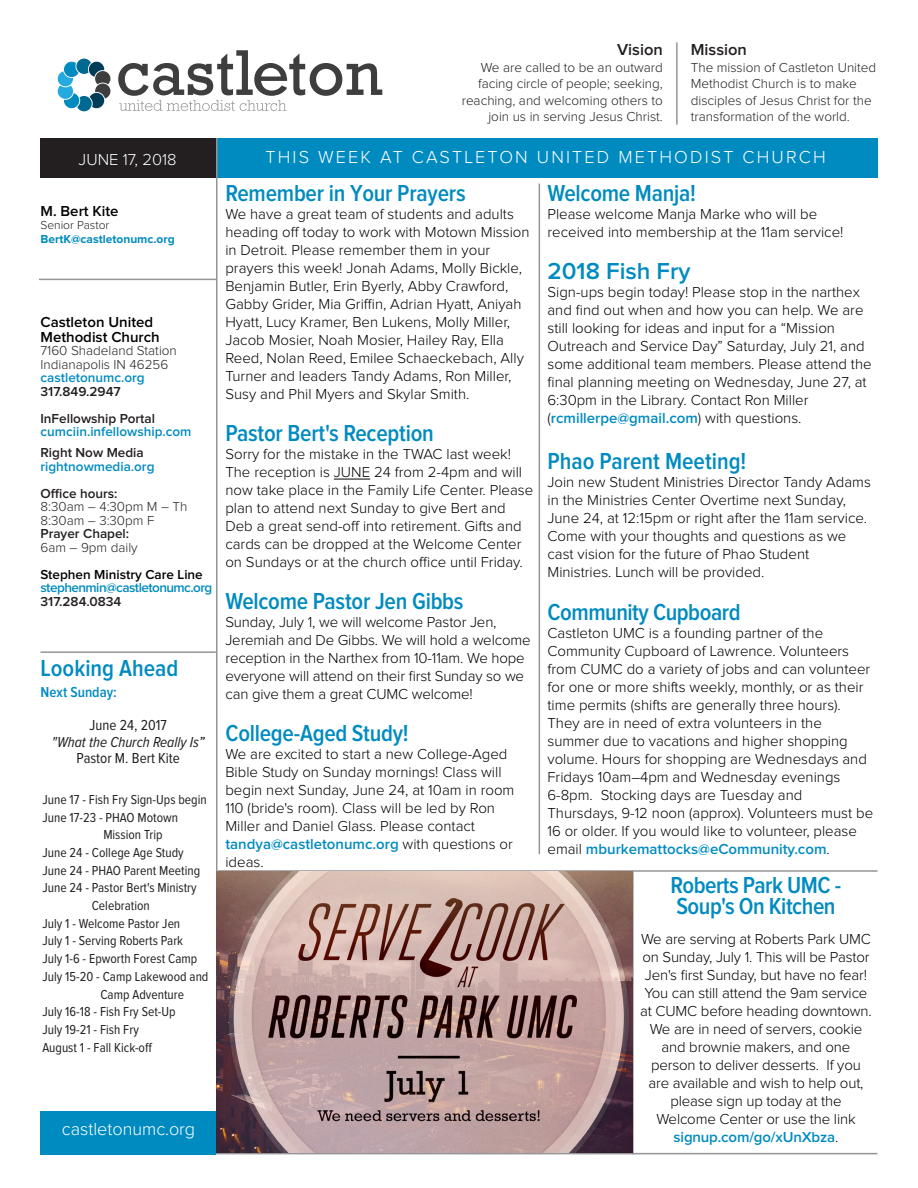
<style>
.page{position:relative;width:918px;height:1188px;background:#fff}
.page>*{position:absolute;margin:0;border:0;box-sizing:border-box;transform-origin:0 0}
.t1{font:600 24px "Proxima Nova Cond";letter-spacing:-.01em;color:#008bc0}
.t2{font:600 24px "Proxima Nova";color:#008bc0}
.t3{font:300 18px "Proxima Nova";letter-spacing:.12em;color:#fff}
.t4{font:300 18px "Proxima Nova";color:#fff}
.t5{font:600 16.5px "Proxima Nova";color:#231f20}
.t6{font:300 16.5px "Proxima Nova";color:#fff}
.t7{font:300 15px/18px "Proxima Nova";color:#000}
.t8{font:600 15px "Proxima Nova";color:#000}
.t9{font:15px "Proxima Nova Cond";color:#231f20}
.t10{font:italic 15px "Proxima Nova Cond";color:#231f20}
.t11{font:600 15px "Proxima Nova";letter-spacing:-.01em;color:#008bc0}
.t12{font:600 15px "Proxima Nova Cond";color:#008bc0}
.t13{font:13.5px "Proxima Nova Cond";color:#231f20}
.t14{font:300 13.5px/16.5px "Proxima Nova";color:#231f20;text-align:right}
.t15{font:600 13.5px "Proxima Nova";color:#231f20}
.t16{font:600 13.5px "Proxima Nova";color:#008bc0}
.t17{font:600 13.5px/13.5px "Proxima Nova";letter-spacing:-.04em;color:#008bc0}
.t18{font:600 13.5px "Proxima Nova";color:#000}
.t19{font:700 12px "Proxima Nova";color:#008bc0}
.t20{font:300 12px "Proxima Nova";color:#231f20}
.s1{color:#231f20}
.s2{color:#000}
.s3{font-weight:600;color:#008bc0}
.s4{font-weight:300;color:#000}
</style>
<div class="page">
<div style="left:216px;top:138px;width:662px;height:40px;background:#008bc0"></div>
<div style="left:40px;top:138px;width:176px;height:40px;background:#231f20"></div>
<hr style="left:39px;top:279px;width:177px;height:1px;background:#939598">
<div style="left:40px;top:1111px;width:176px;height:43px;background:#008bc0"></div>
<hr style="left:216px;top:138px;width:2px;height:1016px;background:#939598">
<hr style="left:40px;top:651px;width:176px;height:2px;background:#939598">
<hr style="left:539px;top:184px;width:1px;height:670px;background:#939598">
<svg style="left:118px;top:50px;width:264px;height:61px"></svg>
<svg style="left:58px;top:59px;width:52px;height:52px"></svg>
<hr style="left:334px;top:479px;width:36px;height:1px;background:#000">
<hr style="left:217px;top:1153px;width:661px;height:1px;background:#939598">
<hr style="left:218px;top:870px;width:660px;height:2px;background:#939598">
<hr style="left:676px;top:42px;width:2px;height:83px;background:#939598">
<hr style="left:632px;top:872px;width:2px;height:282px;background:#939598">
<img style="left:216px;top:872px;width:416px;height:281px">
<p class="t6" style="left:79px;top:152px;width:99px">JUNE 17, 2018</p>
<p class="t8" style="left:40px;top:204px;width:80px">M. Bert Kite</p>
<p class="t20" style="left:40px;top:220px;width:70px">Senior Pastor</p>
<p class="t19" style="left:40px;top:233px;width:136px">BertK@castletonumc.org</p>
<p class="t8" style="left:40px;top:315px;width:114px">Castleton United</p>
<p class="t8" style="left:40px;top:330px;width:121px">Methodist Church</p>
<p class="t14" style="left:40px;top:343px;width:138px">7160 Shadeland Station</p>
<p class="t14" style="left:40px;top:356px;width:129px">Indianapolis IN 46256</p>
<p class="t16" style="left:40px;top:371px;width:106px">castletonumc.org</p>
<p class="t15" style="left:40px;top:385px;width:82px">317.849.2947</p>
<p class="t15" style="left:40px;top:412px;width:116px">InFellowship Portal</p>
<p class="t16" style="left:40px;top:425px;width:152px">cumciin.infellowship.com</p>
<p class="t15" style="left:40px;top:446px;width:105px">Right Now Media</p>
<p class="t16" style="left:40px;top:460px;width:116px">rightnowmedia.org</p>
<p class="t15" style="left:40px;top:487px;width:78px">Office hours:</p>
<p class="t14" style="left:40px;top:499px;width:149px">8:30am – 4:30pm M – Th</p>
<p class="t14" style="left:40px;top:512px;width:115px">8:30am – 3:30pm F</p>
<p class="t15" style="left:40px;top:527px;width:90px">Prayer Chapel:</p>
<p class="t14" style="left:40px;top:539px;width:99px">6am – 9pm daily</p>
<p class="t18" style="left:40px;top:568px;width:164px">Stephen Ministry Care Line</p>
<p class="t17" style="left:40px;top:581px;width:173px">stephenmin@castletonumc.org<br><span class="s1">317.284.0834</span></p>
<p class="t1" style="left:41px;top:657px;width:139px">Looking Ahead</p>
<p class="t12" style="left:41px;top:685px;width:78px">Next Sunday:</p>
<p class="t9" style="left:90px;top:718px;width:79px">June 24, 2017</p>
<p class="t10" style="left:52px;top:735px;width:154px">"What the Church Really Is<span class="s2">”</span></p>
<p class="t9" style="left:77px;top:751px;width:105px">Pastor M. Bert Kite</p>
<p class="t13" style="left:42px;top:793px;width:166px">June 17 - Fish Fry Sign-Ups begin</p>
<p class="t13" style="left:42px;top:811px;width:137px">June 17-23 - PHAO Motown</p>
<p class="t13" style="left:103px;top:829px;width:61px">Mission Trip</p>
<p class="t13" style="left:42px;top:846px;width:143px">June 24 - College Age Study</p>
<p class="t13" style="left:42px;top:864px;width:159px">June 24 - PHAO Parent Meeting</p>
<p class="t13" style="left:42px;top:882px;width:156px">June 24 - Pastor Bert's Ministry</p>
<p class="t13" style="left:92px;top:899px;width:60px">Celebration</p>
<p class="t13" style="left:42px;top:917px;width:139px">July 1 - Welcome Pastor Jen</p>
<p class="t13" style="left:42px;top:935px;width:142px">July 1 - Serving Roberts Park</p>
<p class="t13" style="left:42px;top:952px;width:156px">July 1-6 - Epworth Forest Camp</p>
<p class="t13" style="left:42px;top:970px;width:168px">July 15-20 - Camp Lakewood and</p>
<p class="t13" style="left:100px;top:988px;width:85px">Camp Adventure</p>
<p class="t13" style="left:42px;top:1006px;width:135px">July 16-18 - Fish Fry Set-Up</p>
<p class="t13" style="left:42px;top:1023px;width:98px">July 19-21 - Fish Fry</p>
<p class="t13" style="left:42px;top:1041px;width:112px">August 1 - Fall Kick-off</p>
<p class="t4" style="left:62px;top:1120px;width:135px">castletonumc.org</p>
<p class="t5" style="left:617px;top:42px;width:47px">Vision</p>
<p class="t14" style="left:462px;top:60px;width:203px">We are called to be an outward facing circle of people; seeking, reaching, and welcoming others to join us in serving Jesus Christ.</p>
<p class="t5" style="left:691px;top:42px;width:58px">Mission</p>
<p class="t14" style="left:691px;top:60px;width:187px;text-align:left">The mission of Castleton United<br>Methodist Church is to make disciples of Jesus Christ for the transformation of the world.</p>
<p class="t3" style="left:265px;top:149px;width:562px">THIS WEEK AT CASTLETON UNITED METHODIST CHURCH</p>
<p class="t1" style="left:225px;top:182px;width:242px">Remember in Your Prayers</p>
<p class="t7" style="left:225px;top:206px;width:306px">We have a great team of students and adults heading off today to work with Motown Mission in Detroit. Please remember them in your prayers this week! Jonah Adams, Molly Bickle, Benjamin Butler, Erin Byerly, Abby Crawford, Gabby Grider, Mia Griffin, Adrian Hyatt, Aniyah Hyatt, Lucy Kramer, Ben Lukens, Molly Miller, Jacob Mosier, Noah Mosier, Hailey Ray, Ella Reed, Nolan Reed, Emilee Schaeckebach, Ally Turner and leaders Tandy Adams, Ron Miller, Susy and Phil Myers and Skylar Smith.</p>
<p class="t1" style="left:225px;top:422px;width:210px">Pastor Bert's Reception</p>
<p class="t7" style="left:225px;top:446px;width:309px">Sorry for the mistake in the TWAC last week!<br>The reception is JUNE 24 from 2-4pm and will now take place in the Family Life Center. Please plan to attend next Sunday to give Bert and Deb a great send-off into retirement. Gifts and cards can be dropped at the Welcome Center on Sundays or at the church office until Friday.</p>
<p class="t1" style="left:225px;top:590px;width:240px">Welcome Pastor Jen Gibbs</p>
<p class="t7" style="left:225px;top:614px;width:307px">Sunday, July 1, we will welcome Pastor Jen, Jeremiah and De Gibbs. We will hold a welcome reception in the Narthex from 10-11am. We hope everyone will attend on their first Sunday so we can give them a great CUMC welcome!</p>
<p class="t1" style="left:225px;top:722px;width:185px">College-Aged Study!</p>
<p class="t7" style="left:225px;top:746px;width:291px">We are excited to start a new College-Aged Bible Study on Sunday mornings! Class will begin next Sunday, June 24, at 10am in room 110 (bride's room). Class will be led by Ron Miller and Daniel Glass. Please contact <span class="s3">tandya@castletonumc.org</span> with questions or ideas.</p>
<p class="t1" style="left:548px;top:182px;width:150px">Welcome Manja!</p>
<p class="t7" style="left:548px;top:206px;width:298px">Please welcome Manja Marke who will be received into membership at the 11am service!</p>
<p class="t2" style="left:548px;top:260px;width:145px">2018 Fish Fry</p>
<p class="t7" style="left:548px;top:284px;width:326px">Sign-ups begin today! Please stop in the narthex and find out when and how you can help. We are still looking for ideas and input for a “Mission Outreach and Service Day” Saturday, July 21, and some additional team members. Please attend the final planning meeting on Wednesday, June 27, at 6:30pm in the Library. Contact Ron Miller (<span class="s3">rcmillerpe@gmail.com</span>) with questions.</p>
<p class="t1" style="left:548px;top:450px;width:200px">Phao Parent Meeting!</p>
<p class="t7" style="left:548px;top:473px;width:325px">Join new Student Ministries Director Tandy Adams in the Ministries Center Overtime next Sunday, June 24, at 12:15pm or right after the 11am service.<br>Come with your thoughts and questions as we cast vision for the future of Phao Student Ministries. Lunch will be provided.</p>
<p class="t1" style="left:548px;top:601px;width:195px">Community Cupboard</p>
<p class="t7" style="left:548px;top:625px;width:327px">Castleton UMC is a founding partner of the Community Cupboard of Lawrence. Volunteers from CUMC do a variety of jobs and can volunteer for one or more shifts weekly, monthly, or as their time permits (shifts are generally three hours).<br>They are in need of extra volunteers in the summer due to vacations and higher shopping volume. Hours for shopping are Wednesdays and Fridays 10am–4pm and Wednesday evenings 6-8pm. Stocking days are Tuesday and Thursdays, 9-12 noon (approx). Volunteers must be 16 or older. If you would like to volunteer, please email <span class="s3">mburkemattocks@eCommunity.com</span>.</p>
<p class="t1" style="left:671px;top:874px;width:172px">Roberts Park UMC -</p>
<p class="t1" style="left:676px;top:895px;width:161px">Soup's On Kitchen</p>
<p class="t7" style="left:640px;top:930px;width:233px;text-align:center">We are serving at Roberts Park UMC on Sunday, July 1. This will be Pastor<br>Jen's first Sunday, but have no fear!<br>You can still attend the 9am service at CUMC before heading downtown.<br>We are in need of servers, cookie and brownie makers, and one person to deliver desserts. If you are available and wish to help out, please sign up today at the<br>Welcome Center or use the link</p>
<p class="t11" style="left:674px;top:1130px;width:166px">signup.com/go/xUnXbza<span class="s4">.</span></p>
</div>
